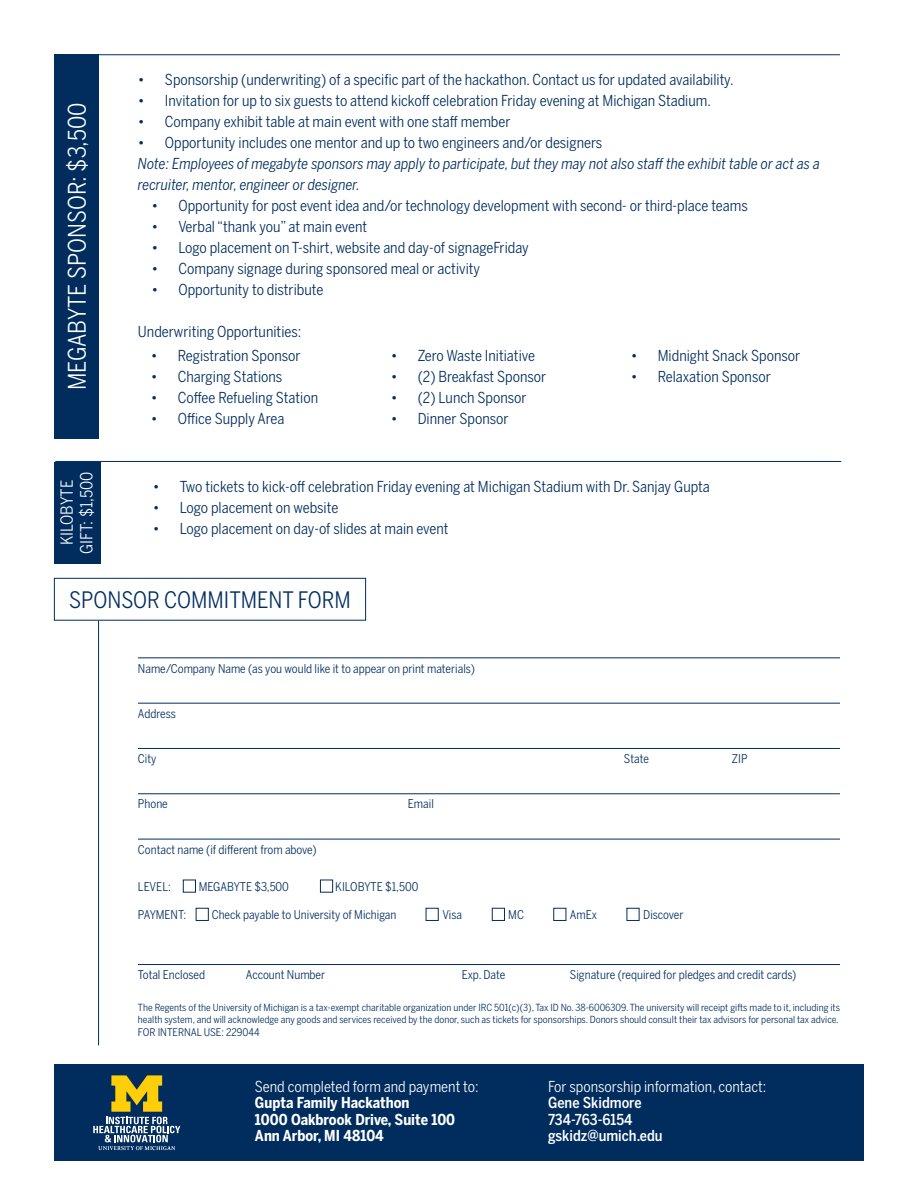
<style>
.page{position:relative;width:918px;height:1188px;background:#fff}
.page>*{position:absolute;margin:0;border:0;box-sizing:border-box;transform-origin:0 0}
.t1{font:24px "Benton Sans Cond";color:#fff}
.t2{font:22.5px "Benton Sans Cond";color:#002d5e}
.t3{font:16.5px/19.8px "Benton Sans Cond";color:#fff;text-align:center}
.t4{font:15px "Benton Sans Cond";color:#002d5e}
.t5{font:italic 15px/21px "Benton Sans Cond";color:#002d5e}
.t6{font:15px/16.5px "Benton Sans Cond";color:#fff}
.t7{font:700 15px "Benton Sans Cond";color:#fff}
.t8{font:500 15px "Benton Sans Cond";color:#fff}
.t9{font:12px "Benton Sans Cond";color:#002d5e}
.t10{font:10.5px "Benton Sans Cond";color:#002d5e}
.t11{font:9.75px/11.7px "Benton Sans Cond";color:#002d5e}
.s1{font-weight:700}
</style>
<div class="page">
<div style="left:54px;top:1065px;width:810px;height:96px;background:#002d5e"></div>
<svg style="left:93px;top:1075px;width:87px;height:75px"></svg>
<div style="left:54px;top:462px;width:46px;height:101px;background:#002d5e"></div>
<hr style="left:55px;top:461px;width:786px;height:1px;background:#002d5e">
<div style="left:54px;top:54px;width:45px;height:384px;background:#002d5e"></div>
<hr style="left:54px;top:54px;width:786px;height:1px;background:#002d5e">
<div style="left:54px;top:578px;width:312px;height:43px;border:1px solid #002d5e"></div>
<hr style="left:138px;top:657px;width:702px;height:1px;background:#002d5e">
<hr style="left:138px;top:703px;width:702px;height:1px;background:#002d5e">
<hr style="left:138px;top:748px;width:702px;height:1px;background:#002d5e">
<hr style="left:138px;top:793px;width:702px;height:1px;background:#002d5e">
<hr style="left:138px;top:839px;width:702px;height:1px;background:#002d5e">
<div style="left:183px;top:880px;width:13px;height:13px;border:1px solid #002d5e"></div>
<div style="left:320px;top:880px;width:13px;height:13px;border:1px solid #002d5e"></div>
<div style="left:196px;top:908px;width:13px;height:13px;border:1px solid #002d5e"></div>
<div style="left:426px;top:908px;width:13px;height:13px;border:1px solid #002d5e"></div>
<div style="left:492px;top:908px;width:13px;height:13px;border:1px solid #002d5e"></div>
<div style="left:553px;top:908px;width:13px;height:13px;border:1px solid #002d5e"></div>
<div style="left:627px;top:908px;width:12px;height:13px;border:1px solid #002d5e"></div>
<hr style="left:138px;top:964px;width:702px;height:1px;background:#002d5e">
<hr style="left:98px;top:621px;width:1px;height:424px;background:#002d5e">
<p class="t1" style="left:63px;top:390px;width:289px;rotate:-90deg">MEGABYTE SPONSOR: $3,500</p>
<p class="t3" style="left:57px;top:554px;width:84px;rotate:-90deg">KILOBYTE<br>GIFT: $1,500</p>
<p class="t4" style="left:138px;top:71px;width:597px">• Sponsorship (underwriting) of a specific part of the hackathon. Contact us for updated availability.</p>
<p class="t4" style="left:138px;top:92px;width:575px">• Invitation for up to six guests to attend kickoff celebration Friday evening at Michigan Stadium.</p>
<p class="t4" style="left:138px;top:113px;width:374px">• Company exhibit table at main event with one staff member</p>
<p class="t4" style="left:138px;top:134px;width:466px">• Opportunity includes one mentor and up to two engineers and/or designers</p>
<p class="t5" style="left:138px;top:154px;width:683px">Note: Employees of megabyte sponsors may apply to participate, but they may not also staff the exhibit table or act as a recruiter, mentor, engineer or designer.</p>
<p class="t4" style="left:151px;top:197px;width:598px">• Opportunity for post event idea and/or technology development with second- or third-place teams</p>
<p class="t4" style="left:151px;top:218px;width:217px">• Verbal “thank you” at main event</p>
<p class="t4" style="left:151px;top:239px;width:379px">• Logo placement on T-shirt, website and day-of signageFriday</p>
<p class="t4" style="left:151px;top:260px;width:330px">• Company signage during sponsored meal or activity</p>
<p class="t4" style="left:151px;top:281px;width:173px">• Opportunity to distribute</p>
<p class="t4" style="left:138px;top:323px;width:165px">Underwriting Opportunities:</p>
<p class="t4" style="left:151px;top:347px;width:151px">• Registration Sponsor</p>
<p class="t4" style="left:151px;top:368px;width:133px">• Charging Stations</p>
<p class="t4" style="left:151px;top:389px;width:169px">• Coffee Refueling Station</p>
<p class="t4" style="left:151px;top:410px;width:135px">• Office Supply Area</p>
<p class="t4" style="left:391px;top:347px;width:146px">• Zero Waste Initiative</p>
<p class="t4" style="left:391px;top:368px;width:157px">• (2) Breakfast Sponsor</p>
<p class="t4" style="left:391px;top:389px;width:137px">• (2) Lunch Sponsor</p>
<p class="t4" style="left:391px;top:410px;width:119px">• Dinner Sponsor</p>
<p class="t4" style="left:631px;top:347px;width:171px">• Midnight Snack Sponsor</p>
<p class="t4" style="left:631px;top:368px;width:142px">• Relaxation Sponsor</p>
<p class="t4" style="left:153px;top:477px;width:559px">• Two tickets to kick-off celebration Friday evening at Michigan Stadium with Dr. Sanjay Gupta</p>
<p class="t4" style="left:153px;top:498px;width:187px">• Logo placement on website</p>
<p class="t4" style="left:153px;top:519px;width:297px">• Logo placement on day-of slides at main event</p>
<p class="t2" style="left:69px;top:587px;width:283px">SPONSOR COMMITMENT FORM</p>
<p class="t9" style="left:138px;top:661px;width:338px">Name/Company Name (as you would like it to appear on print materials)</p>
<p class="t9" style="left:138px;top:706px;width:39px">Address</p>
<p class="t9" style="left:138px;top:752px;width:20px">City</p>
<p class="t9" style="left:624px;top:752px;width:26px">State</p>
<p class="t9" style="left:732px;top:752px;width:17px">ZIP</p>
<p class="t9" style="left:138px;top:797px;width:31px">Phone</p>
<p class="t9" style="left:408px;top:797px;width:27px">Email</p>
<p class="t9" style="left:138px;top:842px;width:180px">Contact name (if different from above)</p>
<p class="t9" style="left:138px;top:879px;width:34px">LEVEL:</p>
<p class="t9" style="left:199px;top:879px;width:92px">MEGABYTE $3,500</p>
<p class="t9" style="left:335px;top:879px;width:85px">KILOBYTE $1,500</p>
<p class="t9" style="left:138px;top:908px;width:50px">PAYMENT:</p>
<p class="t9" style="left:212px;top:908px;width:186px">Check payable to University of Michigan</p>
<p class="t9" style="left:442px;top:908px;width:21px">Visa</p>
<p class="t9" style="left:508px;top:908px;width:17px">MC</p>
<p class="t9" style="left:570px;top:908px;width:28px">AmEx</p>
<p class="t9" style="left:643px;top:908px;width:42px">Discover</p>
<p class="t9" style="left:138px;top:968px;width:69px">Total Enclosed</p>
<p class="t9" style="left:246px;top:968px;width:81px">Account Number</p>
<p class="t9" style="left:462px;top:968px;width:45px">Exp. Date</p>
<p class="t9" style="left:570px;top:968px;width:228px">Signature (required for pledges and credit cards)</p>
<p class="t11" style="left:138px;top:1002px;width:704px">The Regents of the University of Michigan is a tax-exempt charitable organization under IRC 501(c)(3), Tax ID No. 38-6006309. The university will receipt gifts made to it, including its health system, and will acknowledge any goods and services received by the donor, such as tickets for sponsorships. Donors should consult their tax advisors for personal tax advice.</p>
<p class="t10" style="left:138px;top:1026px;width:123px">FOR INTERNAL USE: 229044</p>
<p class="t6" style="left:255px;top:1078px;width:225px">Send completed form and payment to:<br><span class="s1">Gupta Family Hackathon</span></p>
<p class="t7" style="left:255px;top:1111px;width:202px">1000 Oakbrook Drive, Suite 100</p>
<p class="t7" style="left:255px;top:1127px;width:130px">Ann Arbor, MI 48104</p>
<p class="t6" style="left:548px;top:1078px;width:220px">For sponsorship information, contact:</p>
<p class="t8" style="left:548px;top:1094px;width:95px">Gene Skidmore</p>
<p class="t8" style="left:548px;top:1111px;width:86px">734-763-6154</p>
<p class="t8" style="left:548px;top:1127px;width:116px">gskidz@umich.edu</p>
</div>
